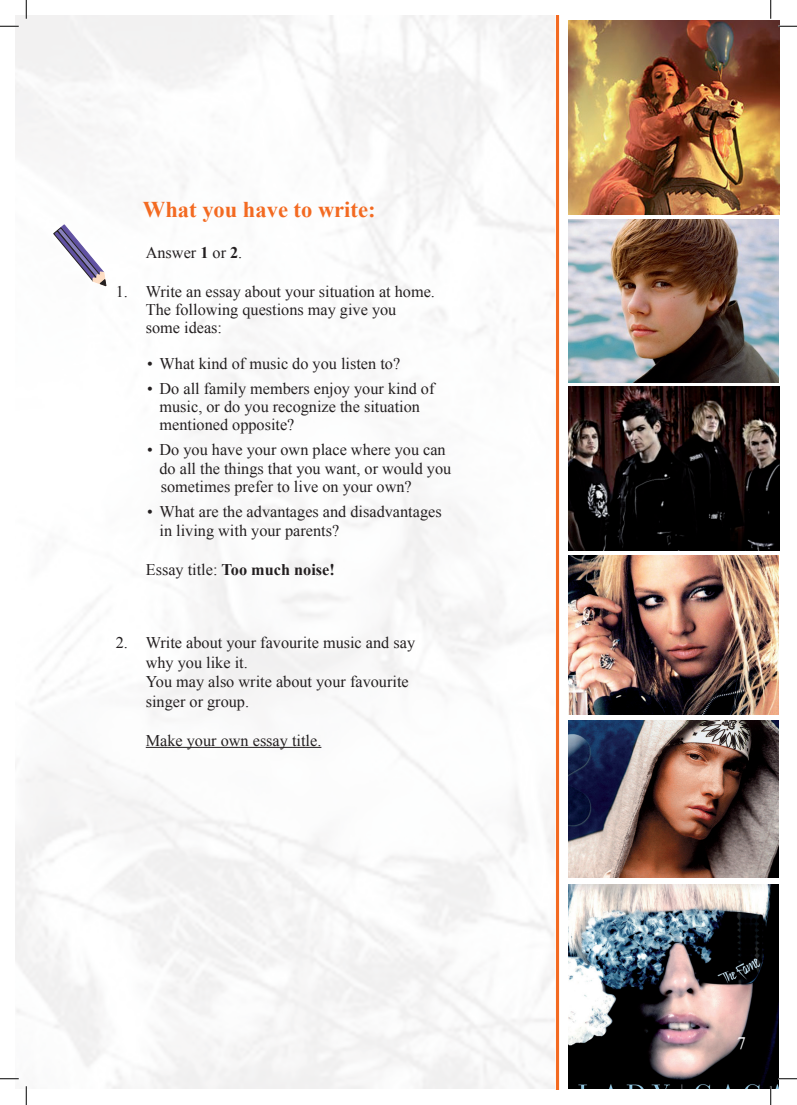
<style>
.page{position:relative;width:797px;height:1105px;background:#fff}
.page>*{position:absolute;margin:0;border:0;box-sizing:border-box;transform-origin:0 0}
.t1{font:700 22.5px "Times New Roman";color:#f36a21}
.t2{font:17.5px "Times New Roman";color:#fff}
.t3{font:16.25px/18px "Times New Roman";color:#231f20}
.t4{font:700 16.25px "Times New Roman";color:#231f20}
.s1{font-weight:700}
.s2{font-weight:400}
</style>
<div class="page">
<hr style="left:146px;top:747px;width:175px;height:1px;background:#231f20">
<svg style="left:54px;top:225px;width:52px;height:61px"></svg>
<hr style="left:556px;top:16px;width:3px;height:1073px;background:#f36a21">
<img style="left:568px;top:885px;width:210px;height:203px">
<img style="left:568px;top:220px;width:210px;height:163px">
<img style="left:568px;top:720px;width:210px;height:158px">
<img style="left:568px;top:387px;width:211px;height:164px">
<img style="left:568px;top:555px;width:210px;height:159px">
<img style="left:568px;top:20px;width:211px;height:195px">
<svg style="left:0;top:25px;width:19px;height:2px"></svg>
<svg style="left:778px;top:25px;width:19px;height:2px"></svg>
<svg style="left:0;top:1078px;width:19px;height:1px"></svg>
<svg style="left:778px;top:1078px;width:19px;height:1px"></svg>
<svg style="left:25px;top:0;width:2px;height:19px"></svg>
<svg style="left:25px;top:1086px;width:2px;height:19px"></svg>
<svg style="left:770px;top:0;width:1px;height:19px"></svg>
<svg style="left:770px;top:1086px;width:1px;height:19px"></svg>
<h1 class="t1" style="left:143px;top:194px;width:234px">What you have to write:</h1>
<p class="t3" style="left:146px;top:243px;width:98px">Answer <span class="s1">1</span> or <span class="s1">2</span>.</p>
<p class="t3" style="left:146px;top:282px;width:291px;text-indent:-30px">1. Write an essay about your situation at home.<br>The following questions may give you<br>some ideas:</p>
<p class="t3" style="left:147px;top:354px;width:255px">• What kind of music do you listen to?</p>
<p class="t3" style="left:159px;top:379px;width:276px;text-indent:-12px">• Do all family members enjoy your kind of music, or do you recognize the situation mentioned opposite?</p>
<p class="t3" style="left:159px;top:440px;width:293px;line-height:18.4px;text-indent:-12px">• Do you have your own place where you can do all the things that you want, or would you sometimes prefer to live on your own?</p>
<p class="t3" style="left:159px;top:502px;width:284px;line-height:18.8px;text-indent:-12px">• What are the advantages and disadvantages in living with your parents?</p>
<p class="t4" style="left:146px;top:558px;width:190px"><span class="s2">Essay title:</span> Too much noise!</p>
<p class="t3" style="left:146px;top:633px;width:271px;line-height:19.5px;text-indent:-30px">2. Write about your favourite music and say why you like it.<br>You may also write about your favourite singer or group.</p>
<p class="t3" style="left:146px;top:731px;width:177px">Make your own essay title.</p>
<p class="t2" style="left:737px;top:1032px;width:10px">7</p>
</div>
